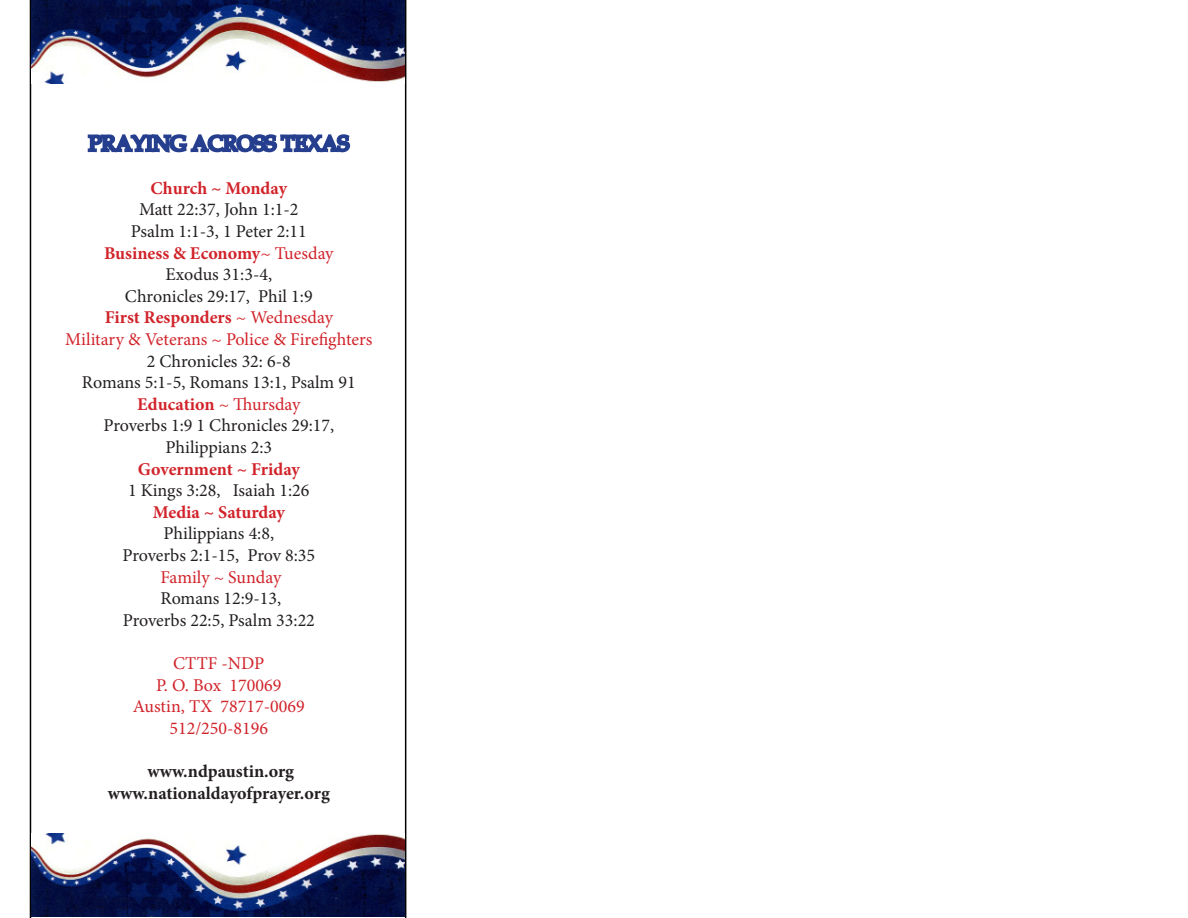
<style>
.page{position:relative;width:1188px;height:918px;background:#fff}
.page>*{position:absolute;margin:0;border:0;box-sizing:border-box;transform-origin:0 0}
.t1{font:18px "Minion Pro";color:#231f20}
.t2{font:700 18px "Minion Pro";color:#d1232a}
.t3{font:18px "Minion Pro";color:#d1232a}
.t4{font:700 18px "Minion Pro";color:#231f20}
.s1{font-weight:400}
</style>
<div class="page">
<svg style="left:30px;top:0;width:376px;height:918px"></svg>
<svg style="left:86px;top:83px;width:266px;height:73px"></svg>
<img style="left:31px;top:834px;width:374px;height:83px">
<img style="left:31px;top:0;width:374px;height:83px">
<p class="t2" style="left:151px;top:175px;width:138px">Church ~ Monday</p>
<p class="t1" style="left:139px;top:198px;width:161px">Matt 22:37, John 1:1-2</p>
<p class="t1" style="left:131px;top:219px;width:178px">Psalm 1:1-3, 1 Peter 2:11</p>
<p class="t2" style="left:104px;top:240px;width:231px">Business &amp; Economy<span class="s1">~ Tuesday</span></p>
<p class="t1" style="left:165px;top:262px;width:108px">Exodus 31:3-4,</p>
<p class="t1" style="left:125px;top:284px;width:189px">Chronicles 29:17, Phil 1:9</p>
<p class="t2" style="left:105px;top:305px;width:230px">First Responders <span class="s1">~ Wednesday</span></p>
<p class="t3" style="left:65px;top:327px;width:309px">Military &amp; Veterans ~ Police &amp; Firefighters</p>
<p class="t1" style="left:147px;top:349px;width:146px">2 Chronicles 32: 6-8</p>
<p class="t1" style="left:82px;top:370px;width:275px">Romans 5:1-5, Romans 13:1, Psalm 91</p>
<p class="t2" style="left:137px;top:391px;width:165px">Education <span class="s1">~ Thursday</span></p>
<p class="t1" style="left:103px;top:414px;width:232px">Proverbs 1:9 1 Chronicles 29:17,</p>
<p class="t1" style="left:166px;top:435px;width:108px">Philippians 2:3</p>
<p class="t2" style="left:138px;top:456px;width:164px">Government ~ Friday</p>
<p class="t1" style="left:128px;top:478px;width:183px">1 Kings 3:28, Isaiah 1:26</p>
<p class="t2" style="left:153px;top:499px;width:134px">Media ~ Saturday</p>
<p class="t1" style="left:163px;top:522px;width:112px">Philippians 4:8,</p>
<p class="t1" style="left:122px;top:543px;width:194px">Proverbs 2:1-15, Prov 8:35</p>
<p class="t3" style="left:160px;top:565px;width:122px">Family ~ Sunday</p>
<p class="t1" style="left:160px;top:586px;width:122px">Romans 12:9-13,</p>
<p class="t1" style="left:123px;top:608px;width:194px">Proverbs 22:5, Psalm 33:22</p>
<p class="t3" style="left:173px;top:651px;width:93px">CTTF -NDP</p>
<p class="t3" style="left:156px;top:673px;width:127px">P. O. Box 170069</p>
<p class="t3" style="left:133px;top:694px;width:173px">Austin, TX 78717-0069</p>
<p class="t3" style="left:169px;top:716px;width:100px">512/250-8196</p>
<p class="t4" style="left:147px;top:758px;width:148px">www.ndpaustin.org</p>
<p class="t4" style="left:108px;top:780px;width:224px">www.nationaldayofprayer.org</p>
</div>
